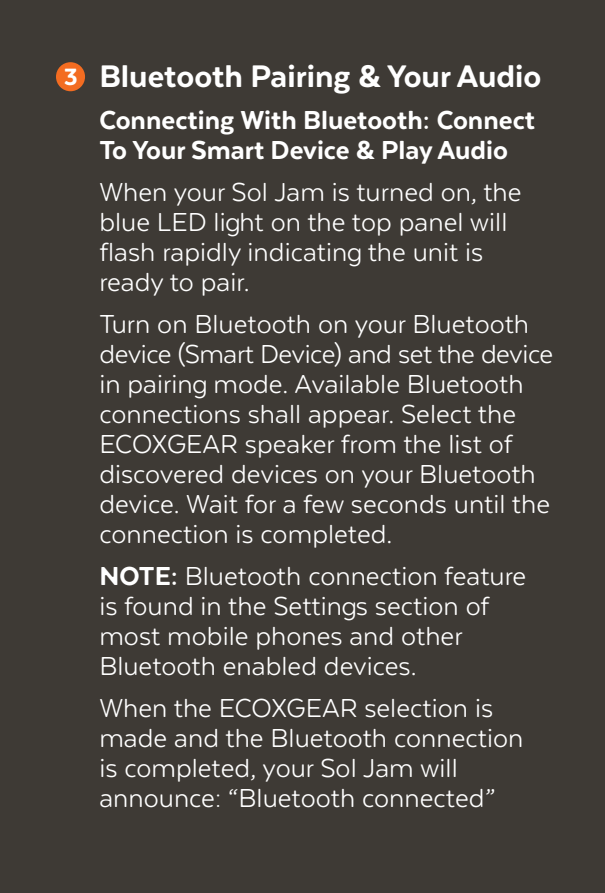
<style>
.page{position:relative;width:605px;height:893px;background:#3e3a35}
.page>*{position:absolute;margin:0;border:0;box-sizing:border-box;transform-origin:0 0}
.t1{font:800 36px "Texta";color:#fff}
.t2{font:30px/30px "Texta";color:#fff}
.t3{font:800 30px/30px "Texta";color:#fff}
.t4{font:800 27.2px "Texta";color:#fff}
.s1{font-weight:800}
</style>
<div class="page">
<div style="left:56px;top:62px;width:29px;height:29px;background:#f36c21;border-radius:50%"></div>
<p class="t4" style="left:64px;top:63px;width:15px">3</p>
<p class="t1" style="left:99px;top:58px;width:444px">Bluetooth Pairing &amp; Your Audio</p>
<p class="t3" style="left:99px;top:105px;width:437px">Connecting With Bluetooth: Connect<br>To Your Smart Device &amp; Play Audio</p>
<p class="t2" style="left:99px;top:177px;width:424px">When your Sol Jam is turned on, the blue LED light on the top panel will flash rapidly indicating the unit is ready to pair.</p>
<p class="t2" style="left:99px;top:309px;width:455px">Turn on Bluetooth on your Bluetooth device (Smart Device) and set the device in pairing mode. Available Bluetooth connections shall appear. Select the ECOXGEAR speaker from the list of discovered devices on your Bluetooth device. Wait for a few seconds until the connection is completed.</p>
<p class="t2" style="left:99px;top:561px;width:428px"><span class="s1">NOTE:</span> Bluetooth connection feature is found in the Settings section of most mobile phones and other<br>Bluetooth enabled devices.</p>
<p class="t2" style="left:99px;top:693px;width:425px">When the ECOXGEAR selection is made and the Bluetooth connection is completed, your Sol Jam will announce: “Bluetooth connected”</p>
</div>
